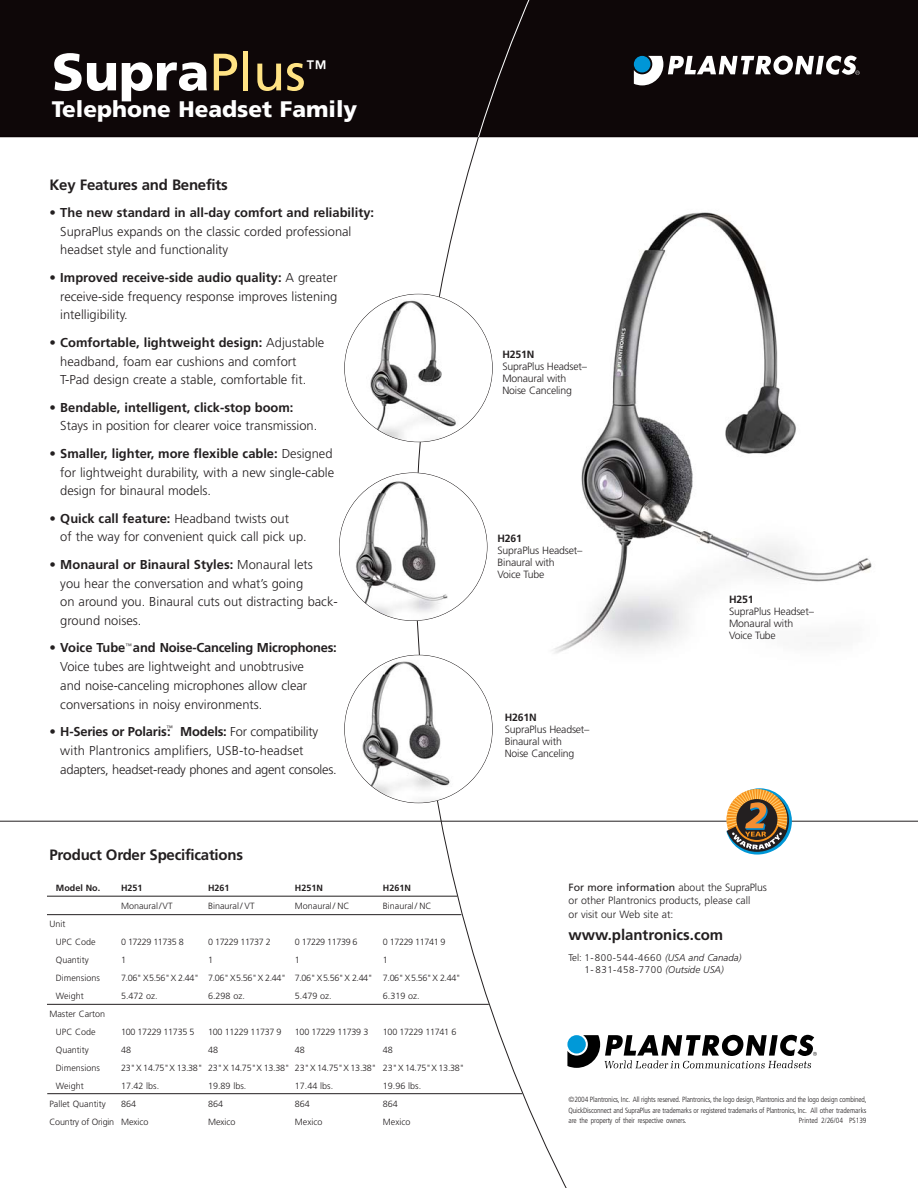
<style>
.page{position:relative;width:918px;height:1188px;background:#fff}
.page>*{position:absolute;margin:0;border:0;box-sizing:border-box;transform-origin:0 0}
.t1{font:900 52.5px "Frutiger";color:#fff}
.t2{font:900 22.5px "Frutiger";color:#fff}
.t3{font:21px "Frutiger";color:#fff}
.t4{font:700 15px "Frutiger";letter-spacing:-.015em;color:#231f20}
.t5{font:300 12.9px/18.8px "Frutiger";color:#231f20}
.t6{font:300 12.9px/18.8px "Frutiger";letter-spacing:-.02em;color:#231f20}
.t7{font:700 12.9px "Frutiger";letter-spacing:-.015em;color:#231f20}
.t8{font:300 10.5px/12px "Frutiger";letter-spacing:-.015em;color:#231f20}
.t9{font:700 10.5px "Frutiger";letter-spacing:-.015em;color:#231f20}
.t10{font:300 9.75px/12px "Frutiger";letter-spacing:.055em;color:#231f20;text-align:center}
.t11{font:300 9px/18px "Frutiger";color:#231f20}
.t12{font:300 9px "Frutiger";letter-spacing:-.035em;color:#231f20}
.t13{font:300 9px "Frutiger";letter-spacing:-.045em;color:#231f20}
.t14{font:700 9px "Frutiger";color:#231f20}
.t15{font:300 9px "Frutiger";letter-spacing:-.02em;color:#231f20}
.t16{font:300 condensed 7.5px/10.5px "Frutiger";letter-spacing:-.02em;color:#231f20;text-align:justify}
.t17{font:300 condensed 7.5px "Frutiger";color:#231f20}
.t18{font:300 6.45px "Frutiger";color:#231f20}
.s1{font-weight:400;color:#ffe384}
.s2{font-weight:700}
.s3{font-weight:300}
.s4{font-weight:400}
.s5{font-style:italic}
</style>
<div class="page">
<div style="left:0;top:0;width:918px;height:137px;background:#0e0708"></div>
<svg style="left:415px;top:0;width:159px;height:1188px"></svg>
<div style="left:478px;top:0;width:57px;height:138px;background:#0e0708"></div>
<svg style="left:634px;top:55px;width:226px;height:30px"></svg>
<div style="left:562px;top:1024px;width:265px;height:50px;background:#fff"></div>
<svg style="left:567px;top:1035px;width:250px;height:33px"></svg>
<img style="left:512px;top:182px;width:360px;height:533px">
<div style="left:344px;top:294px;width:149px;height:148px;background:#fff;border-radius:50%"></div>
<img style="left:344px;top:294px;width:132px;height:148px">
<div style="left:339px;top:473px;width:148px;height:148px;background:#fff;border-radius:50%"></div>
<img style="left:339px;top:473px;width:125px;height:148px">
<hr style="left:0;top:821px;width:918px;height:1px;background:#231f20">
<div style="left:344px;top:655px;width:149px;height:148px;background:#fff;border-radius:50%"></div>
<img style="left:344px;top:655px;width:123px;height:148px">
<hr style="left:47px;top:896px;width:410px;height:1px;background:#231f20">
<hr style="left:47px;top:914px;width:414px;height:1px;background:#231f20">
<hr style="left:47px;top:1004px;width:442px;height:1px;background:#231f20">
<hr style="left:47px;top:1093px;width:475px;height:1px;background:#231f20">
<svg style="left:726px;top:788px;width:66px;height:67px"></svg>
<h1 class="t1" style="left:52px;top:51px;width:255px">Supra<span class="s1">Plus</span></h1>
<h3 class="t3" style="left:306px;top:60px;width:22px">™</h3>
<h2 class="t2" style="left:52px;top:100px;width:307px">Telephone Headset Family</h2>
<p class="t4" style="left:50px;top:178px;width:180px">Key Features and Benefits</p>
<p class="t5" style="left:60px;top:204px;width:315px;text-indent:-11px">• <span class="s2">The new standard in all-day comfort and reliability:<br></span>SupraPlus expands on the classic corded professional headset style and functionality</p>
<p class="t5" style="left:60px;top:269px;width:279px;text-align:justify;text-indent:-11px">• <span class="s2">Improved receive-side audio quality:</span> A greater receive-side frequency response improves listening intelligibility.</p>
<p class="t5" style="left:60px;top:334px;width:266px;text-indent:-11px">• <span class="s2">Comfortable, lightweight design:</span> Adjustable headband, foam ear cushions and comfort<br>T-Pad design create a stable, comfortable fit.</p>
<p class="t5" style="left:60px;top:399px;width:258px;text-indent:-11px">• <span class="s2">Bendable, intelligent, click-stop boom:<br></span>Stays in position for clearer voice transmission.</p>
<p class="t5" style="left:60px;top:445px;width:275px;text-indent:-11px">• <span class="s2">Smaller, lighter, more flexible cable:</span> Designed for lightweight durability, with a new single-cable design for binaural models.</p>
<p class="t5" style="left:60px;top:510px;width:248px;text-indent:-11px">• <span class="s2">Quick call feature:</span> Headband twists out<br>of the way for convenient quick call pick up.</p>
<p class="t5" style="left:60px;top:556px;width:279px;text-indent:-11px">• <span class="s2">Monaural or Binaural Styles:</span> Monaural lets<br>you hear the conversation and what’s going<br>on around you. Binaural cuts out distracting back&shy;ground noises.</p>
<p class="t5" style="left:60px;top:640px;width:278px;text-indent:-11px">• <span class="s2">Voice Tube</span><sup>™</sup> <span class="s2">and Noise-Canceling Microphones:<br></span>Voice tubes are lightweight and unobtrusive<br>and noise-canceling microphones allow clear conversations in noisy environments.</p>
<p class="t7" style="left:49px;top:726px;width:270px"><span class="s3">•</span> H-Series or Polaris: Models: <span class="s3">For compatibility</span></p>
<p class="t18" style="left:167px;top:725px;width:8px">™</p>
<p class="t6" style="left:60px;top:742px;width:278px">with Plantronics amplifiers, USB-to-headset adapters, headset-ready phones and agent consoles.</p>
<p class="t4" style="left:50px;top:849px;width:195px">Product Order Specifications</p>
<p class="t14" style="left:56px;top:884px;width:46px">Model No.</p>
<p class="t14" style="left:121px;top:884px;width:23px">H251</p>
<p class="t14" style="left:208px;top:884px;width:23px">H261</p>
<p class="t14" style="left:295px;top:884px;width:30px">H251N</p>
<p class="t14" style="left:383px;top:884px;width:30px">H261N</p>
<p class="t11" style="left:121px;top:897px;width:53px">Monaural/VT</p>
<p class="t11" style="left:208px;top:897px;width:48px">Binaural/ VT</p>
<p class="t11" style="left:295px;top:897px;width:56px">Monaural/ NC</p>
<p class="t11" style="left:383px;top:897px;width:50px">Binaural/ NC</p>
<p class="t11" style="left:56px;top:915px;width:41px;text-indent:-6px">Unit<br>UPC Code</p>
<p class="t13" style="left:121px;top:938px;width:64px">0 17229 11735 8</p>
<p class="t13" style="left:208px;top:938px;width:64px">0 17229 11737 2</p>
<p class="t13" style="left:295px;top:938px;width:64px">0 17229 11739 6</p>
<p class="t13" style="left:383px;top:938px;width:64px">0 17229 11741 9</p>
<p class="t11" style="left:56px;top:951px;width:34px">Quantity</p>
<p class="t11" style="left:121px;top:951px;width:7px">1</p>
<p class="t11" style="left:208px;top:951px;width:7px">1</p>
<p class="t11" style="left:295px;top:951px;width:7px">1</p>
<p class="t11" style="left:383px;top:951px;width:7px">1</p>
<p class="t11" style="left:56px;top:969px;width:46px">Dimensions</p>
<p class="t13" style="left:121px;top:974px;width:341px">7.06" X5.56"X 2.44" 7.06" X5.56"X 2.44" 7.06" X5.56"X 2.44" 7.06" X5.56"X 2.44"</p>
<p class="t11" style="left:56px;top:987px;width:29px">Weight</p>
<p class="t11" style="left:121px;top:987px;width:38px">5.472 oz.</p>
<p class="t11" style="left:208px;top:987px;width:38px">6.298 oz.</p>
<p class="t11" style="left:295px;top:987px;width:38px">5.479 oz.</p>
<p class="t11" style="left:383px;top:987px;width:38px">6.319 oz.</p>
<p class="t11" style="left:50px;top:1005px;width:57px;text-align:center">Master Carton<br>UPC Code</p>
<p class="t12" style="left:121px;top:1028px;width:75px">100 17229 11735 5</p>
<p class="t12" style="left:208px;top:1028px;width:75px">100 11229 11737 9</p>
<p class="t12" style="left:295px;top:1028px;width:75px">100 17229 11739 3</p>
<p class="t12" style="left:383px;top:1028px;width:75px">100 17229 11741 6</p>
<p class="t11" style="left:56px;top:1041px;width:34px">Quantity</p>
<p class="t11" style="left:121px;top:1041px;width:12px">48</p>
<p class="t11" style="left:208px;top:1041px;width:12px">48</p>
<p class="t11" style="left:295px;top:1041px;width:12px">48</p>
<p class="t11" style="left:383px;top:1041px;width:12px">48</p>
<p class="t11" style="left:56px;top:1059px;width:46px">Dimensions</p>
<p class="t12" style="left:121px;top:1064px;width:345px">23"X 14.75"X 13.38" 23"X 14.75"X 13.38" 23"X 14.75"X 13.38" 23"X 14.75"X 13.38"</p>
<p class="t11" style="left:56px;top:1077px;width:29px">Weight</p>
<p class="t11" style="left:121px;top:1077px;width:40px">17.42 lbs.</p>
<p class="t11" style="left:208px;top:1077px;width:40px">19.89 lbs.</p>
<p class="t11" style="left:295px;top:1077px;width:40px">17.44 lbs.</p>
<p class="t11" style="left:383px;top:1077px;width:40px">19.96 lbs.</p>
<p class="t11" style="left:50px;top:1095px;width:58px">Pallet Quantity</p>
<p class="t11" style="left:121px;top:1095px;width:17px">864</p>
<p class="t11" style="left:208px;top:1095px;width:17px">864</p>
<p class="t11" style="left:295px;top:1095px;width:17px">864</p>
<p class="t11" style="left:383px;top:1095px;width:17px">864</p>
<p class="t15" style="left:50px;top:1118px;width:101px">Country of Origin Mexico</p>
<p class="t11" style="left:208px;top:1113px;width:29px">Mexico</p>
<p class="t11" style="left:295px;top:1113px;width:29px">Mexico</p>
<p class="t11" style="left:383px;top:1113px;width:29px">Mexico</p>
<p class="t9" style="left:502px;top:350px;width:33px">H251N</p>
<p class="t8" style="left:502px;top:361px;width:86px">SupraPlus Headset–<br>Monaural with<br>Noise Canceling</p>
<p class="t9" style="left:498px;top:534px;width:26px">H261</p>
<p class="t8" style="left:498px;top:545px;width:86px">SupraPlus Headset–<br>Binaural with<br>Voice Tube</p>
<p class="t9" style="left:505px;top:713px;width:33px">H261N</p>
<p class="t8" style="left:505px;top:724px;width:86px">SupraPlus Headset–<br>Binaural with<br>Noise Canceling</p>
<p class="t9" style="left:729px;top:595px;width:26px">H251</p>
<p class="t8" style="left:729px;top:606px;width:86px">SupraPlus Headset–<br>Monaural with<br>Voice Tube</p>
<p class="t8" style="left:568px;top:881px;width:200px;line-height:13.5px"><span class="s4">For more information</span> about the SupraPlus or other Plantronics products, please call<br>or visit our Web site at:</p>
<p class="t4" style="left:568px;top:929px;width:156px">www.plantronics.com</p>
<p class="t10" style="left:568px;top:953px;width:174px">Tel: 1-800-544-4660 <span class="s5">(USA and Canada)<br></span>1-831-458-7700 <span class="s5">(Outside USA)</span></p>
<p class="t16" style="left:568px;top:1095px;width:300px">©2004 Plantronics, Inc. All rights reserved. Plantronics, the logo design, Plantronics and the logo design combined, QuickDisconnect and SupraPlus are trademarks or registered trademarks of Plantronics, Inc. All other trademarks are the property of their respective owners.</p>
<p class="t17" style="left:799px;top:1118px;width:69px">Printed 2/26/04 PS139</p>
</div>
